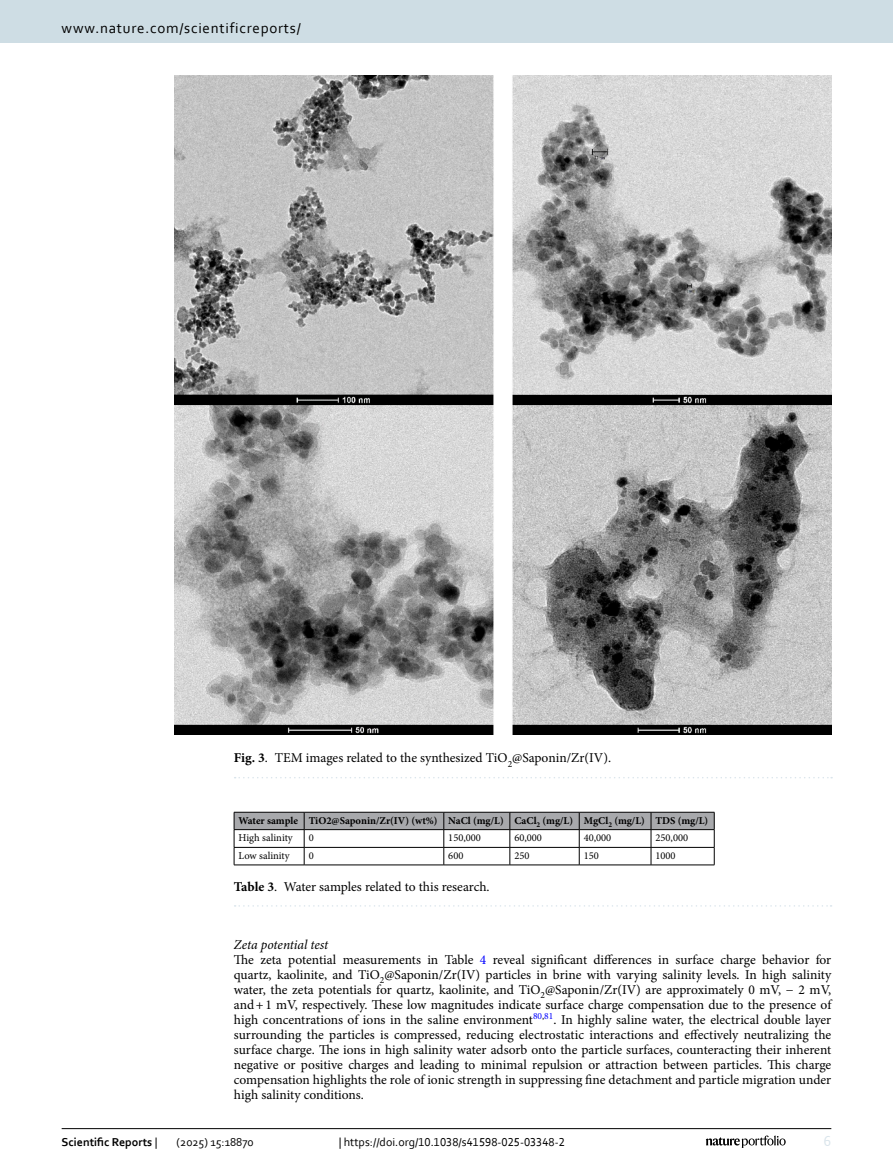
<style>
.page{position:relative;width:893px;height:1174px;background:#fff}
.page>*{position:absolute;margin:0;border:0;box-sizing:border-box;transform-origin:0 0}
.t1{font:15px "Corbel";letter-spacing:.05em;color:#000}
.t2{font:15px "Corbel";color:#d9e4eb}
.Body_Text{font:13.5px/15px "Minion Pro";color:#000;text-align:justify}
.Figure_Caption{font:13.5px "Minion Pro";color:#000}
.Table_Caption{font:13.5px "Minion Pro";letter-spacing:-.005em;color:#000}
.Head_3{font:italic 13.5px "Minion Pro";letter-spacing:-.01em;color:#000}
.t3{font:12px "Corbel";color:#000}
.t4{font:700 12px "Corbel";color:#000}
.Table_Head{font:700 10.5px "Minion Pro";color:#000}
.Table_Body{font:10.5px "Minion Pro";color:#000}
.s1{font-weight:700}
.s2{color:#00f}
.s3{font-weight:400}
</style>
<div class="page">
<hr style="left:304px;top:864px;width:140px;height:1px;background:#000">
<hr style="left:444px;top:864px;width:66px;height:1px;background:#000">
<hr style="left:510px;top:864px;width:69px;height:1px;background:#000">
<hr style="left:579px;top:864px;width:72px;height:1px;background:#000">
<svg style="left:234px;top:812px;width:481px;height:52px"></svg>
<hr style="left:651px;top:864px;width:63px;height:1px;background:#000">
<hr style="left:234px;top:864px;width:70px;height:1px;background:#000">
<svg style="left:235px;top:905px;width:597px;height:1px"></svg>
<img style="left:174px;top:76px;width:657px;height:658px">
<svg style="left:235px;top:777px;width:597px;height:1px"></svg>
<hr style="left:62px;top:1128px;width:769px;height:1px;background:#000">
<svg style="left:706px;top:1135px;width:80px;height:12px"></svg>
<div style="left:0;top:0;width:893px;height:43px;background:#cedde4"></div>
<p class="t1" style="left:62px;top:18px;width:241px">www.nature.com/scientificreports/</p>
<p class="Figure_Caption" style="left:234px;top:749px;width:379px"><span class="s1">Fig. 3</span>. TEM images related to the synthesized TiO<sub>2</sub>@Saponin/Zr(IV).</p>
<p class="Table_Head" style="left:239px;top:813px;width:61px">Water sample</p>
<p class="Table_Head" style="left:309px;top:813px;width:130px">TiO2@Saponin/Zr(IV) (wt%)</p>
<p class="Table_Head" style="left:448px;top:813px;width:57px">NaCl (mg/L)</p>
<p class="Table_Head" style="left:514px;top:813px;width:60px">CaCl<sub>2</sub> (mg/L)</p>
<p class="Table_Head" style="left:584px;top:813px;width:63px">MgCl<sub>2</sub> (mg/L)</p>
<p class="Table_Head" style="left:655px;top:813px;width:54px">TDS (mg/L)</p>
<p class="Table_Body" style="left:239px;top:830px;width:56px">High salinity</p>
<p class="Table_Body" style="left:309px;top:830px;width:7px">0</p>
<p class="Table_Body" style="left:448px;top:830px;width:34px">150,000</p>
<p class="Table_Body" style="left:514px;top:830px;width:29px">60,000</p>
<p class="Table_Body" style="left:584px;top:830px;width:29px">40,000</p>
<p class="Table_Body" style="left:655px;top:830px;width:34px">250,000</p>
<p class="Table_Body" style="left:239px;top:848px;width:53px">Low salinity</p>
<p class="Table_Body" style="left:309px;top:848px;width:7px">0</p>
<p class="Table_Body" style="left:448px;top:848px;width:17px">600</p>
<p class="Table_Body" style="left:514px;top:848px;width:17px">250</p>
<p class="Table_Body" style="left:584px;top:848px;width:17px">150</p>
<p class="Table_Body" style="left:655px;top:848px;width:22px">1000</p>
<p class="Table_Caption" style="left:234px;top:877px;width:257px"><span class="s1">Table 3</span>. Water samples related to this research.</p>
<p class="Head_3" style="left:234px;top:935px;width:96px">Zeta potential test</p>
<p class="Body_Text" style="left:234px;top:951px;width:599px">The zeta potential measurements in Table <span class="s2">4</span> reveal significant differences in surface charge behavior for quartz, kaolinite, and TiO<sub>2</sub>@Saponin/Zr(IV) particles in brine with varying salinity levels. In high salinity water, the zeta potentials for quartz, kaolinite, and TiO<sub>2</sub>@Saponin/Zr(IV) are approximately 0 mV, − 2 mV, and+1 mV, respectively. These low magnitudes indicate surface charge compensation due to the presence of high concentrations of ions in the saline environment<sup>80</sup><sup>,</sup><sup>81</sup>. In highly saline water, the electrical double layer surrounding the particles is compressed, reducing electrostatic interactions and effectively neutralizing the surface charge. The ions in high salinity water adsorb onto the particle surfaces, counteracting their inherent negative or positive charges and leading to minimal repulsion or attraction between particles. This charge compensation highlights the role of ionic strength in suppressing fine detachment and particle migration under high salinity conditions.</p>
<p class="t4" style="left:62px;top:1134px;width:97px">Scientific Reports <span class="s3">|</span></p>
<p class="t3" style="left:177px;top:1134px;width:79px">(2025) 15:18870</p>
<p class="t3" style="left:339px;top:1134px;width:228px">| https://doi.org/10.1038/s41598-025-03348-2</p>
<p class="t2" style="left:824px;top:1132px;width:9px">6</p>
</div>
